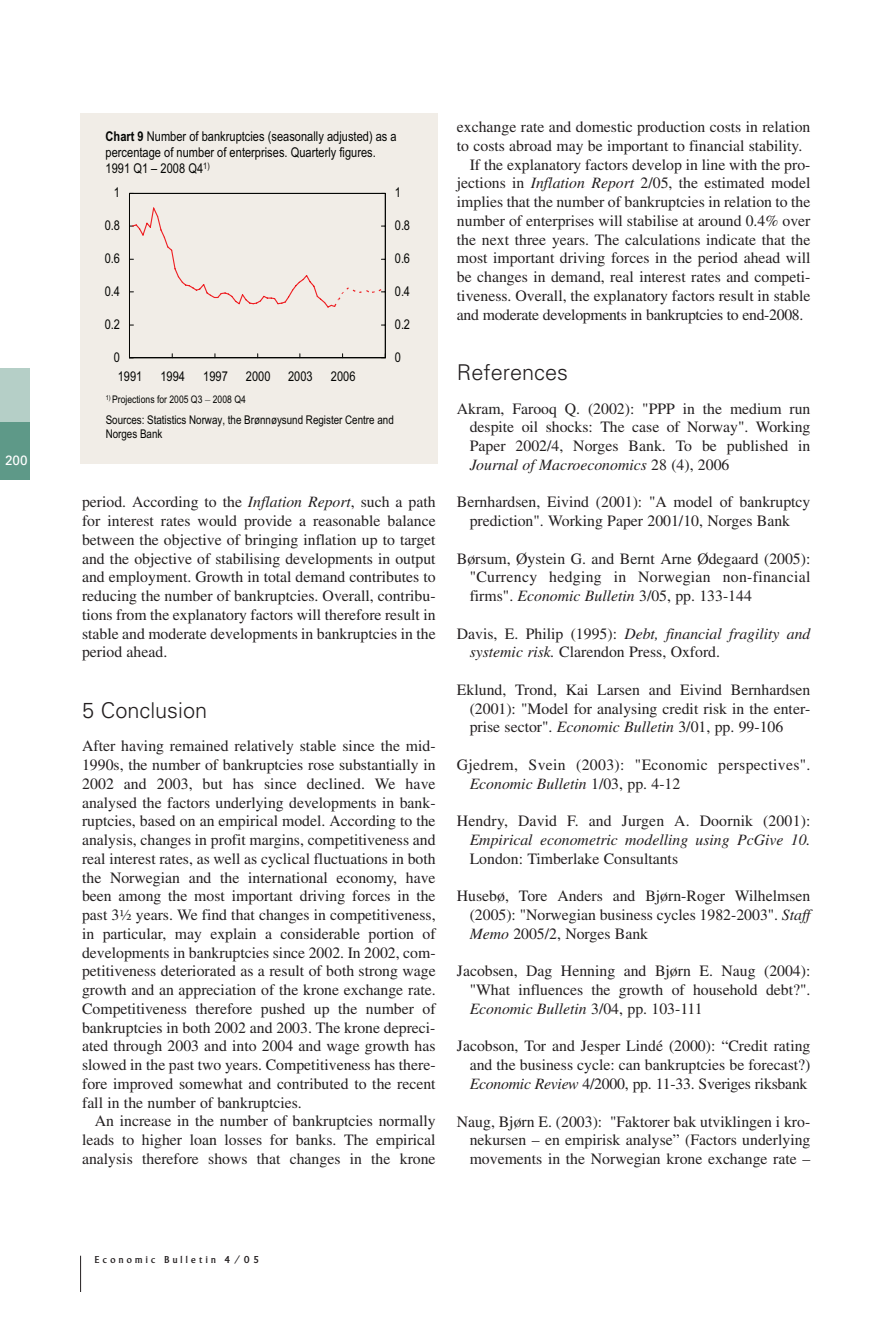
<style>
.page{position:relative;width:893px;height:1319px;background:#fff}
.page>*{position:absolute;margin:0;border:0;box-sizing:border-box;transform-origin:0 0}
.t1{font:300 21.75px "Univers";color:#231f20}
.t2{font:15.75px/18.8px "Times";color:#231f20;text-align:justify}
.t3{font:15.75px/18.8px "Times";letter-spacing:.02em;color:#231f20}
.t4{font:15.75px "Times";letter-spacing:-.02em;color:#231f20}
.t5{font:italic 15.75px "Times";color:#231f20}
.t6{font:13.5px/16.2px "Arial Narrow";color:#040503}
.t7{font:13.5px "Univers";color:#fff}
.t8{font:12px/14.4px "Arial Narrow";color:#040503}
.t9{font:10.5px "Arial Narrow";color:#040503}
.t10{font:10.5px "Albertus";letter-spacing:.31em;color:#231f20}
.s1{font-weight:700}
.s2{font-family:"Times New Roman"}
.s3{font-style:italic}
.s4{font-family:"Minion Exp"}
</style>
<div class="page">
<hr style="left:80px;top:1255px;width:1px;height:36px;background:#231f20">
<div style="left:0;top:368px;width:30px;height:111px;background:#b5cfc7"></div>
<div style="left:0;top:422px;width:30px;height:57px;background:#5e9988"></div>
<div style="left:81px;top:113px;width:357px;height:350px;background:#f1ede7"></div>
<hr style="left:129px;top:193px;width:1px;height:164px;background:#040503">
<hr style="left:129px;top:357px;width:256px;height:1px;background:#040503">
<hr style="left:129px;top:193px;width:256px;height:1px;background:#040503">
<hr style="left:385px;top:193px;width:1px;height:164px;background:#040503">
<svg style="left:130px;top:206px;width:255px;height:102px"></svg>
<p class="t7" style="left:5px;top:455px;width:24px">200</p>
<p class="t6" style="left:106px;top:129px;width:293px"><span class="s1">Chart 9</span> Number of bankruptcies (seasonally adjusted) as a percentage of number of enterprises. Quarterly figures.<br>1991 Q1 – 2008 Q4<sup>1)</sup></p>
<p class="t6" style="left:114px;top:186px;width:8px">1</p>
<p class="t6" style="left:395px;top:186px;width:8px">1</p>
<p class="t6" style="left:105px;top:218px;width:17px">0.8</p>
<p class="t6" style="left:395px;top:218px;width:17px">0.8</p>
<p class="t6" style="left:105px;top:252px;width:17px">0.6</p>
<p class="t6" style="left:395px;top:252px;width:17px">0.6</p>
<p class="t6" style="left:105px;top:284px;width:17px">0.4</p>
<p class="t6" style="left:395px;top:284px;width:17px">0.4</p>
<p class="t6" style="left:105px;top:317px;width:17px">0.2</p>
<p class="t6" style="left:395px;top:317px;width:17px">0.2</p>
<p class="t6" style="left:114px;top:350px;width:8px">0</p>
<p class="t6" style="left:395px;top:350px;width:8px">0</p>
<p class="t6" style="left:118px;top:370px;width:26px">1991</p>
<p class="t6" style="left:160px;top:370px;width:26px">1994</p>
<p class="t6" style="left:203px;top:370px;width:26px">1997</p>
<p class="t6" style="left:246px;top:370px;width:26px">2000</p>
<p class="t6" style="left:288px;top:370px;width:26px">2003</p>
<p class="t6" style="left:331px;top:370px;width:26px">2006</p>
<p class="t9" style="left:106px;top:395px;width:142px"><sup>1)</sup> Projections for 2005 Q3 <span class="s2">–</span> 2008 Q4</p>
<p class="t8" style="left:106px;top:413px;width:290px">Sources: Statistics Norway, the Brønnøysund Register Centre and<br>Norges Bank</p>
<p class="t2" style="left:82px;top:494px;width:355px">period. According to the <span class="s3">Inflation Report</span>, such a path for interest rates would provide a reasonable balance between the objective of bringing inflation up to target and the objective of stabilising developments in output and employment. Growth in total demand contributes to reducing the number of bankruptcies. Overall, contribu&shy;tions from the explanatory factors will therefore result in stable and moderate developments in bankruptcies in the period ahead.</p>
<h1 class="t1" style="left:82px;top:702px;width:127px">5 Conclusion</h1>
<p class="t2" style="left:82px;top:738px;width:355px">After having remained relatively stable since the mid-1990s, the number of bankruptcies rose substantially in 2002 and 2003, but has since declined. We have analysed the factors underlying developments in bank&shy;ruptcies, based on an empirical model. According to the analysis, changes in profit margins, competitiveness and real interest rates, as well as cyclical fluctuations in both the Norwegian and the international economy, have been among the most important driving forces in the past 3<span class="s4">½</span> years. We find that changes in competitiveness, in particular, may explain a considerable portion of developments in bankruptcies since 2002. In 2002, com&shy;petitiveness deteriorated as a result of both strong wage growth and an appreciation of the krone exchange rate.<br>Competitiveness therefore pushed up the number of bankruptcies in both 2002 and 2003. The krone depreci&shy;ated through 2003 and into 2004 and wage growth has slowed in the past two years. Competitiveness has there&shy;fore improved somewhat and contributed to the recent fall in the number of bankruptcies.</p>
<p class="t2" style="left:82px;top:1113px;width:355px;text-indent:13px">An increase in the number of bankruptcies normally leads to higher loan losses for banks. The empirical analysis therefore shows that changes in the krone</p>
<p class="t2" style="left:457px;top:119px;width:355px">exchange rate and domestic production costs in relation</p>
<p class="t2" style="left:457px;top:138px;width:347px">to costs abroad may be important to financial stability.</p>
<p class="t2" style="left:470px;top:156px;width:342px">If the explanatory factors develop in line with the pro-</p>
<p class="t2" style="left:457px;top:175px;width:355px">jections in <span class="s3">Inflation Report</span> 2/05, the estimated model</p>
<p class="t2" style="left:457px;top:194px;width:355px">implies that the number of bankruptcies in relation to the</p>
<p class="t2" style="left:457px;top:213px;width:355px">number of enterprises will stabilise at around 0.4% over</p>
<p class="t2" style="left:457px;top:231px;width:355px">the next three years. The calculations indicate that the</p>
<p class="t2" style="left:457px;top:250px;width:355px">most important driving forces in the period ahead will</p>
<p class="t2" style="left:457px;top:269px;width:355px">be changes in demand, real interest rates and competi-</p>
<p class="t2" style="left:457px;top:288px;width:355px">tiveness. Overall, the explanatory factors result in stable</p>
<p class="t4" style="left:457px;top:309px;width:348px">and moderate developments in bankruptcies to end-2008.</p>
<h1 class="t1" style="left:457px;top:364px;width:113px">References</h1>
<p class="t2" style="left:470px;top:400px;width:342px;text-indent:-13px">Akram, Farooq Q. (2002): "PPP in the medium run despite oil shocks: The case of Norway". Working Paper 2002/4, Norges Bank. To be published in <span class="s3">Journal of Macroeconomics</span> 28 (4), 2006</p>
<p class="t2" style="left:457px;top:494px;width:355px;text-align:center">Bernhardsen, Eivind (2001): "A model of bankruptcy prediction". Working Paper 2001/10, Norges Bank</p>
<p class="t2" style="left:470px;top:550px;width:342px;text-indent:-13px">Børsum, Øystein G. and Bernt Arne Ødegaard (2005): "Currency hedging in Norwegian non-financial firms". <span class="s3">Economic Bulletin</span> 3/05, pp. 133-144</p>
<p class="t2" style="left:470px;top:625px;width:342px;text-indent:-13px">Davis, E. Philip (1995): <span class="s3">Debt, financial fragility and systemic risk.</span> Clarendon Press, Oxford.</p>
<p class="t2" style="left:470px;top:681px;width:342px;text-indent:-13px">Eklund, Trond, Kai Larsen and Eivind Bernhardsen (2001): "Model for analysing credit risk in the enter&shy;prise sector". <span class="s3">Economic Bulletin</span> 3/01, pp. 99-106</p>
<p class="t3" style="left:470px;top:756px;width:342px;text-indent:-13px">Gjedrem, Svein (2003): "Economic perspectives".<br><span class="s3">Economic Bulletin</span> 1/03, pp. 4-12</p>
<p class="t2" style="left:457px;top:813px;width:355px">Hendry, David F. and Jurgen A. Doornik (2001):</p>
<p class="t5" style="left:470px;top:834px;width:342px">Empirical econometric modelling using PcGive 10.</p>
<p class="t2" style="left:470px;top:850px;width:210px">London: Timberlake Consultants</p>
<p class="t2" style="left:470px;top:888px;width:342px;text-indent:-13px">Husebø, Tore Anders and Bjørn-Roger Wilhelmsen (2005): "Norwegian business cycles 1982-2003". <span class="s3">Staff Memo</span> 2005/2, Norges Bank</p>
<p class="t2" style="left:470px;top:963px;width:342px;text-indent:-13px">Jacobsen, Dag Henning and Bjørn E. Naug (2004): "What influences the growth of household debt?".<br><span class="s3">Economic Bulletin</span> 3/04, pp. 103-111</p>
<p class="t2" style="left:470px;top:1038px;width:342px;text-indent:-13px">Jacobson, Tor and Jesper Lindé (2000): “Credit rating and the business cycle: can bankruptcies be forecast?)<br><span class="s3">Economic Review</span> 4/2000, pp. 11-33. Sveriges riksbank</p>
<p class="t2" style="left:470px;top:1113px;width:342px;text-indent:-13px">Naug, Bjørn E. (2003): "Faktorer bak utviklingen i kro&shy;nekursen – en empirisk analyse” (Factors underlying movements in the Norwegian krone exchange rate –</p>
<p class="t10" style="left:95px;top:1255px;width:166px">Economic Bulletin 4/05</p>
</div>
